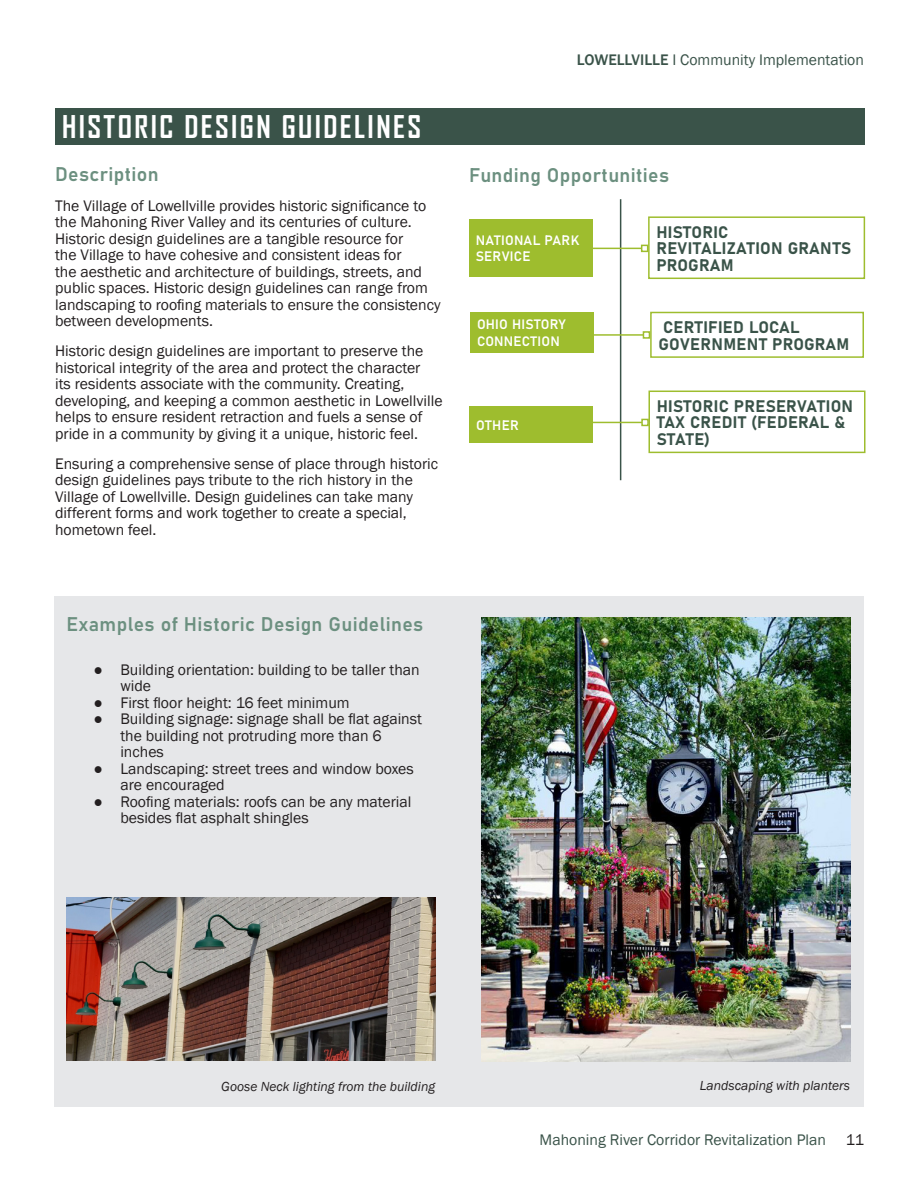
<style>
.page{position:relative;width:918px;height:1188px;background:#fff}
.page>*{position:absolute;margin:0;border:0;box-sizing:border-box;transform-origin:0 0}
.Heading{font:700 30px "Agency FB";letter-spacing:.08em;color:#fff}
.Subheading{font:19.5px "Bahnschrift";letter-spacing:.02em;color:#6c9080}
.Heading3{font:16.5px/16.5px "Bahnschrift";letter-spacing:.02em;color:#3a5349}
.Body_Text{font:15.75px/16.5px "Franklin Gothic";color:#231f20}
.Body_Text-2{font:15.75px "Franklin Gothic";color:#3a5349}
.Captions{font:italic 13.5px "Franklin Gothic";color:#231f20}
.Map_Label{font:13.5px/16.5px "Bahnschrift";letter-spacing:.02em;color:#fff}
.s1{font-weight:500}
</style>
<div class="page">
<div style="left:55px;top:108px;width:810px;height:36px;background:#3a5349"></div>
<div style="left:54px;top:596px;width:810px;height:511px;background:#e6e7e9"></div>
<img style="left:482px;top:618px;width:368px;height:443px">
<img style="left:67px;top:897px;width:368px;height:164px">
<hr style="left:620px;top:199px;width:1px;height:281px;background:#3a5349">
<hr style="left:581px;top:248px;width:61px;height:1px;background:#9ebd2e">
<div style="left:641px;top:245px;width:7px;height:7px;border:2px solid #9ebd2e"></div>
<div style="left:469px;top:219px;width:123px;height:57px;background:#9ebd2e"></div>
<div style="left:648px;top:216px;width:217px;height:63px;border:2px solid #9ebd2e"></div>
<hr style="left:582px;top:422px;width:60px;height:1px;background:#9ebd2e">
<div style="left:641px;top:419px;width:8px;height:7px;border:2px solid #9ebd2e"></div>
<div style="left:470px;top:407px;width:123px;height:36px;background:#9ebd2e"></div>
<div style="left:648px;top:391px;width:218px;height:62px;border:2px solid #9ebd2e"></div>
<hr style="left:583px;top:334px;width:60px;height:2px;background:#9ebd2e">
<div style="left:643px;top:331px;width:7px;height:8px;border:2px solid #9ebd2e"></div>
<div style="left:470px;top:312px;width:124px;height:40px;background:#9ebd2e"></div>
<div style="left:650px;top:312px;width:214px;height:46px;border:2px solid #9ebd2e"></div>
<p class="Heading" style="left:62px;top:108px;width:360px">HISTORIC DESIGN GUIDELINES</p>
<p class="Subheading" style="left:55px;top:159px;width:105px">Description</p>
<p class="Body_Text" style="left:55px;top:198px;width:387px">The Village of Lowellville provides historic significance to the Mahoning River Valley and its centuries of culture.<br>Historic design guidelines are a tangible resource for<br>the Village to have cohesive and consistent ideas for<br>the aesthetic and architecture of buildings, streets, and public spaces. Historic design guidelines can range from landscaping to roofing materials to ensure the consistency between developments.</p>
<p class="Body_Text" style="left:55px;top:343px;width:389px">Historic design guidelines are important to preserve the historical integrity of the area and protect the character<br>its residents associate with the community. Creating, developing, and keeping a common aesthetic in Lowellville helps to ensure resident retraction and fuels a sense of pride in a community by giving it a unique, historic feel.</p>
<p class="Body_Text" style="left:55px;top:456px;width:385px">Ensuring a comprehensive sense of place through historic design guidelines pays tribute to the rich history in the Village of Lowellville. Design guidelines can take many different forms and work together to create a special, hometown feel.</p>
<p class="Body_Text-2" style="left:577px;top:50px;width:289px"><span class="s1">LOWELLVILLE</span> I Community Implementation</p>
<p class="Subheading" style="left:469px;top:160px;width:202px">Funding Opportunities</p>
<p class="Map_Label" style="left:476px;top:231px;width:105px">NATI ONAL PARK<br>SERVICE</p>
<p class="Heading3" style="left:656px;top:223px;width:196px">HISTORIC<br>REVITALIZATION GRANTS<br>PROGRAM</p>
<p class="Map_Label" style="left:477px;top:315px;width:90px">OHIO HISTORY<br>CONNECTION</p>
<p class="Heading3" style="left:658px;top:318px;width:193px">CERTIFIED LOCAL<br>GOVERNMENT PROGRAM</p>
<p class="Map_Label" style="left:476px;top:416px;width:44px">OTHER</p>
<p class="Heading3" style="left:657px;top:397px;width:198px">HISTORIC PRESERVATION<br>TAX CREDIT (FEDERAL &amp;<br>STATE)</p>
<p class="Subheading" style="left:66px;top:609px;width:358px">Examples of Historic Design Guidelines</p>
<p class="Body_Text" style="left:120px;top:661px;width:301px;text-indent:-27px">● Building orientation: building to be taller than wide</p>
<p class="Body_Text" style="left:93px;top:694px;width:258px">● First floor height: 16 feet minimum</p>
<p class="Body_Text" style="left:120px;top:711px;width:303px;text-indent:-27px">● Building signage: signage shall be flat against the building not protruding more than 6 inches</p>
<p class="Body_Text" style="left:120px;top:760px;width:295px;text-indent:-27px">● Landscaping: street trees and window boxes are encouraged</p>
<p class="Body_Text" style="left:120px;top:793px;width:293px;text-indent:-27px">● Roofing materials: roofs can be any material besides flat asphalt shingles</p>
<p class="Captions" style="left:221px;top:1078px;width:215px">Goose Neck lighting from the building</p>
<p class="Captions" style="left:700px;top:1077px;width:152px">Landscaping with planters</p>
<p class="Body_Text-2" style="left:540px;top:1130px;width:288px">Mahoning River Corridor Revitalization Plan</p>
<p class="Body_Text" style="left:846px;top:1132px;width:20px">11</p>
</div>
